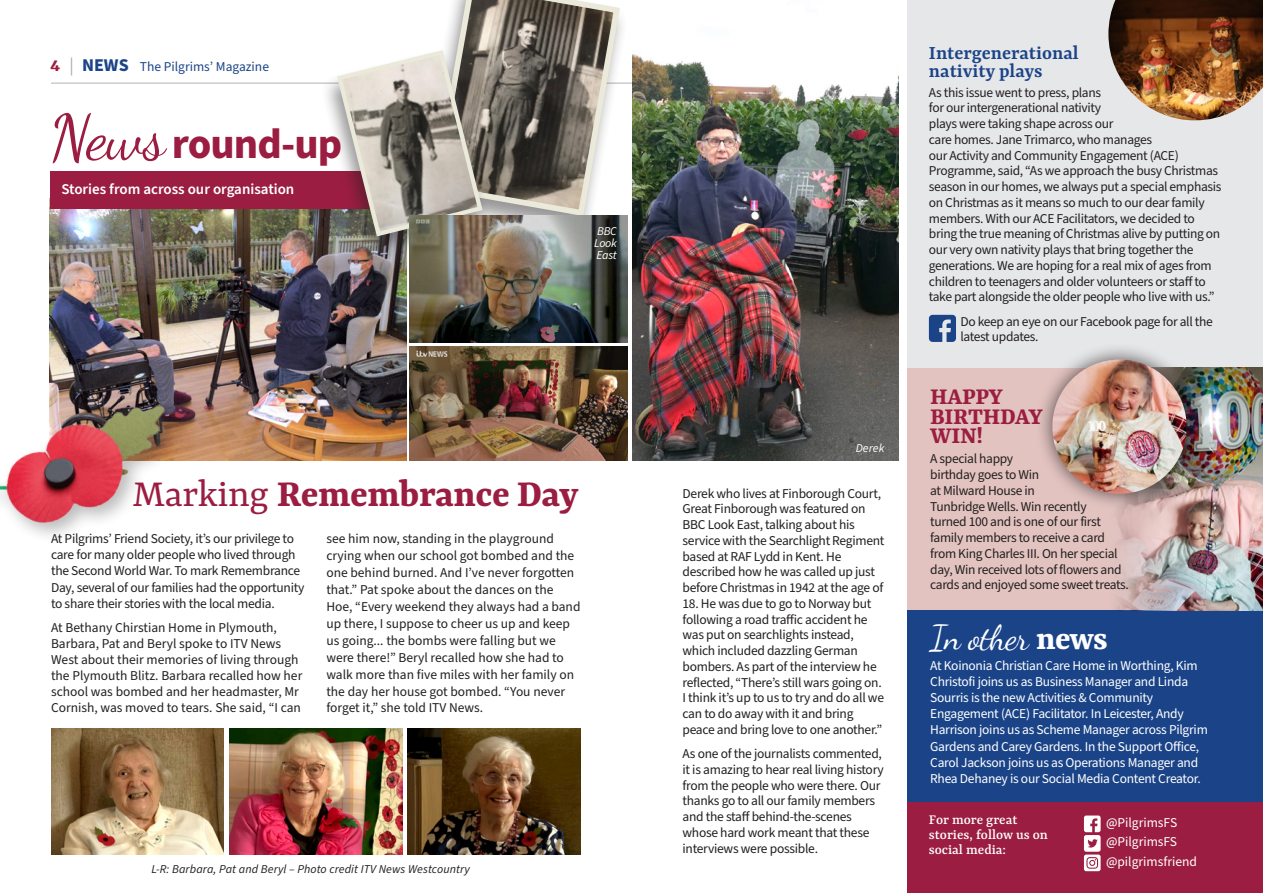
<style>
.page{position:relative;width:1263px;height:893px;background:#fff}
.page>*{position:absolute;margin:0;border:0;box-sizing:border-box;transform-origin:0 0}
.t1{font:700 42.45px "Source Sans Pro";letter-spacing:-.02em;color:#9b1d41}
.t2{font:700 41.1px "Yrsa";letter-spacing:-.01em;color:#9b1d41}
.t3{font:34.5px "Dancing Script";color:#fff}
.t4{font:700 25.5px/19.5px "Yrsa";letter-spacing:-.01em;color:#9b1d41}
.t5{font:600 21px/18px "Yrsa";color:#1b4488}
.t6{font:500 15px/15px "Yrsa";color:#fff}
.t7{font:600 15px "Source Sans Pro";color:#fff}
.t8{font:13.5px/15.8px "Source Sans Pro";letter-spacing:-.02em;color:#231f20}
.t9{font:13.5px/17px "Source Sans Pro";color:#231f20}
.t10{font:13.5px/16.2px "Source Sans Pro";letter-spacing:-.02em;color:#fff}
.t11{font:13.5px "Source Sans Pro";color:#fff}
.t12{font:13.5px "Source Sans Pro";color:#1b4488}
.t13{font:italic 12px "Source Sans Pro";letter-spacing:.01em;color:#231f20}
.t14{font:italic 12px/12px "Source Sans Pro";letter-spacing:-.025em;color:#fff;text-align:justify}
.s1{font-family:"Yrsa";font-weight:700;font-size:21px;color:#9b1d41}
.s2{font-size:18px;color:#a8a9ad}
.s3{font-weight:700;font-size:18px}
.s4{font-family:"Dancing Script";font-weight:400;font-size:62.55px}
.s5{font-weight:400}
.s6{font-family:"Yrsa";font-weight:700;font-size:36px}
</style>
<div class="page">
<img style="left:50px;top:209px;width:356px;height:251px">
<div style="left:908px;top:367px;width:355px;height:262px;background:#e2c3c0"></div>
<hr style="left:51px;top:83px;width:823px;height:1px;background:#b2b3b7">
<div style="left:908px;top:0;width:355px;height:367px;background:#e6e7e9"></div>
<div style="left:908px;top:610px;width:355px;height:283px;background:#1b4488"></div>
<div style="left:908px;top:803px;width:355px;height:90px;background:#9b1d41"></div>
<svg style="left:1084px;top:815px;width:16px;height:17px"></svg>
<div style="left:1084px;top:835px;width:16px;height:17px;background:#fff;border-radius:2px"></div>
<svg style="left:1087px;top:839px;width:11px;height:8px"></svg>
<div style="left:1084px;top:854px;width:16px;height:17px;background:#fff;border-radius:2px"></div>
<svg style="left:1086px;top:857px;width:12px;height:12px"></svg>
<div style="left:50px;top:171px;width:424px;height:38px;background:#9b1d41"></div>
<svg style="left:929px;top:315px;width:27px;height:27px"></svg>
<div style="left:415px;top:0;width:214px;height:241px;background:#fff"></div>
<div style="left:320px;top:49px;width:171px;height:213px;background:#231f20;opacity:.47"></div>
<svg style="left:334px;top:0;width:289px;height:239px"></svg>
<img style="left:632px;top:54px;width:266px;height:406px">
<img style="left:1108px;top:0;width:155px;height:120px">
<img style="left:1116px;top:367px;width:147px;height:243px">
<div style="left:1035px;top:342px;width:169px;height:169px;background:#231f20;opacity:.75"></div>
<img style="left:1052px;top:359px;width:134px;height:135px;border-radius:67px">
<img style="left:51px;top:728px;width:173px;height:127px">
<img style="left:408px;top:728px;width:172px;height:127px">
<img style="left:229px;top:728px;width:173px;height:127px">
<img style="left:410px;top:347px;width:218px;height:113px">
<img style="left:410px;top:216px;width:218px;height:126px">
<img style="left:0;top:338px;width:201px;height:198px">
<p class="t12" style="left:50px;top:57px;width:220px"><span class="s1">4</span> <span class="s2">|</span> <span class="s3">NEWS</span> The Pilgrims’ Magazine</p>
<p class="t1" style="left:50px;top:115px;width:294px"><span class="s4">News</span> round-up</p>
<p class="t7" style="left:61px;top:179px;width:235px">Stories from across our organisation</p>
<p class="t14" style="left:594px;top:225px;width:24px">BBC Look East</p>
<p class="t2" style="left:133px;top:468px;width:448px"><span class="s5">Marking</span> Remembrance Day</p>
<p class="t8" style="left:51px;top:531px;width:255px">At Pilgrims’ Friend Society, it’s our privilege to care for many older people who lived through the Second World War. To mark Remembrance Day, several of our families had the opportunity to share their stories with the local media.</p>
<p class="t9" style="left:51px;top:620px;width:253px;line-height:16px">At Bethany Chirstian Home in Plymouth, Barbara, Pat and Beryl spoke to ITV News West about their memories of living through the Plymouth Blitz. Barbara recalled how her school was bombed and her headmaster, Mr Cornish, was moved to tears. She said, “I can</p>
<p class="t9" style="left:326px;top:531px;width:256px">see him now, standing in the playground crying when our school got bombed and the one behind burned. And I’ve never forgotten that.” Pat spoke about the dances on the Hoe, “Every weekend they always had a band up there, I suppose to cheer us up and keep us going... the bombs were falling but we were there!” Beryl recalled how she had to walk more than five miles with her family on the day her house got bombed. “You never forget it,” she told ITV News.</p>
<p class="t13" style="left:151px;top:861px;width:320px">L-R: Barbara, Pat and Beryl – Photo credit ITV News Westcountry</p>
<p class="t14" style="left:856px;top:443px;width:30px">Derek</p>
<p class="t8" style="left:682px;top:486px;width:203px">Derek who lives at Finborough Court, Great Finborough was featured on BBC Look East, talking about his service with the Searchlight Regiment based at RAF Lydd in Kent. He described how he was called up just before Christmas in 1942 at the age of</p>
<p class="t8" style="left:682px;top:596px;width:203px">18. He was due to go to Norway but following a road traffic accident he was put on searchlights instead, which included dazzling German bombers. As part of the interview he reflected, “There’s still wars going on.<br>I think it’s up to us to try and do all we can to do away with it and bring peace and bring love to one another.”</p>
<p class="t8" style="left:682px;top:746px;width:203px">As one of the journalists commented, it is amazing to hear real living history from the people who were there. Our thanks go to all our family members and the staff behind-the-scenes whose hard work meant that these interviews were possible.</p>
<p class="t5" style="left:929px;top:44px;width:151px">Intergenerational nativity plays</p>
<p class="t8" style="left:929px;top:85px;width:294px">As this issue went to press, plans<br>for our intergenerational nativity<br>plays were taking shape across our<br>care homes. Jane Trimarco, who manages<br>our Activity and Community Engagement (ACE)<br>Programme, said, “As we approach the busy Christmas season in our homes, we always put a special emphasis on Christmas as it means so much to our dear family members. With our ACE Facilitators, we decided to bring the true meaning of Christmas alive by putting on our very own nativity plays that bring together the generations. We are hoping for a real mix of ages from children to teenagers and older volunteers or staff to take part alongside the older people who live with us.”</p>
<p class="t8" style="left:960px;top:314px;width:254px">Do keep an eye on our Facebook page for all the latest updates.</p>
<p class="t4" style="left:930px;top:388px;width:114px">HAPPY<br>BIRTHDAY<br>WIN!</p>
<p class="t8" style="left:930px;top:451px;width:200px">A special happy<br>birthday goes to Win<br>at Milward House in<br>Tunbridge Wells. Win recently<br>turned 100 and is one of our first family members to receive a card from King Charles III. On her special day, Win received lots of flowers and cards and enjoyed some sweet treats.</p>
<p class="t3" style="left:930px;top:617px;width:179px">In other <span class="s6">news</span></p>
<p class="t10" style="left:930px;top:657px;width:279px">At Koinonia Christian Care Home in Worthing, Kim Christofi joins us as Business Manager and Linda Sourris is the new Activities &amp; Community Engagement (ACE) Facilitator. In Leicester, Andy Harrison joins us as Scheme Manager across Pilgrim Gardens and Carey Gardens. In the Support Office, Carol Jackson joins us as Operations Manager and Rhea Dehaney is our Social Media Content Creator.</p>
<p class="t6" style="left:929px;top:813px;width:121px">For more great stories, follow us on social media:</p>
<p class="t11" style="left:1106px;top:813px;width:73px">@PilgrimsFS</p>
<p class="t11" style="left:1106px;top:833px;width:73px">@PilgrimsFS</p>
<p class="t11" style="left:1106px;top:852px;width:92px">@pilgrimsfriend</p>
</div>
